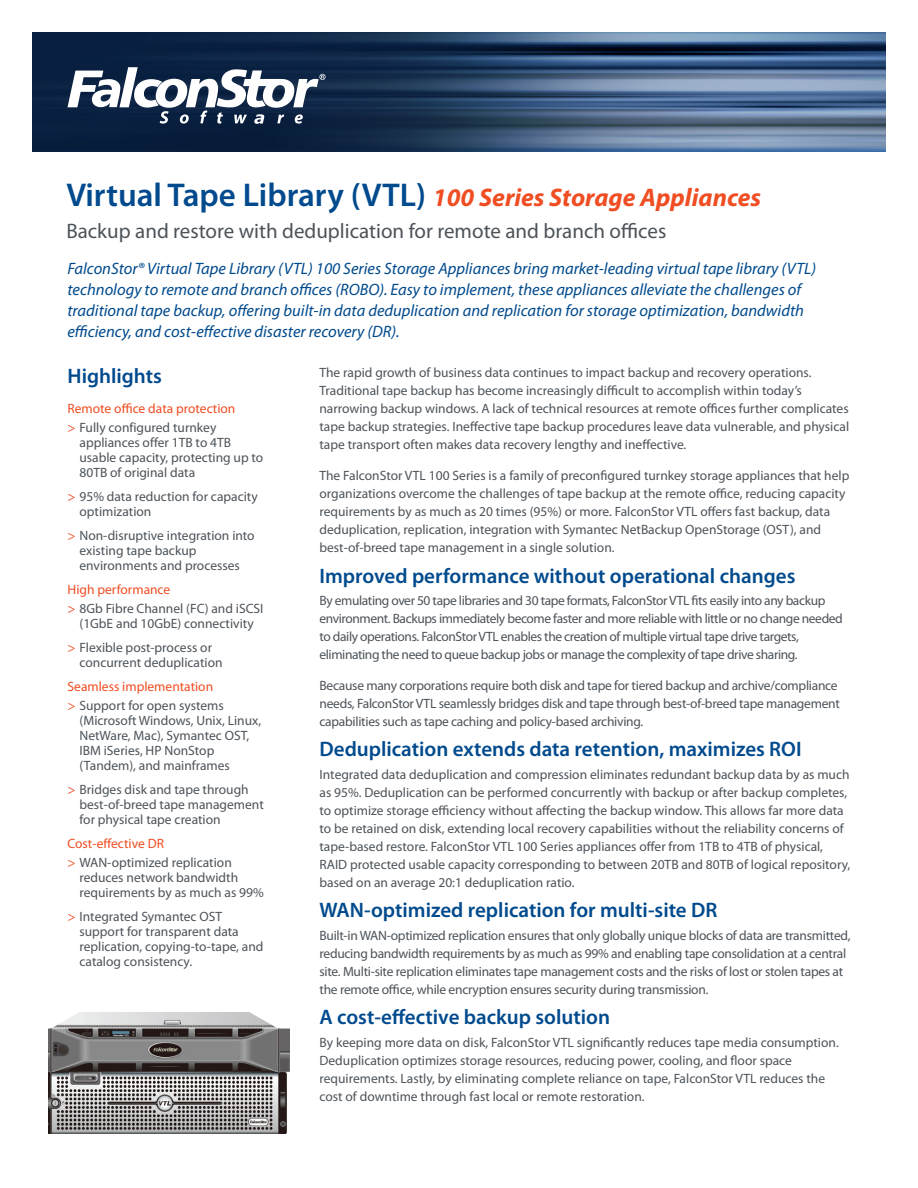
<style>
.page{position:relative;width:918px;height:1188px;background:#fff}
.page>*{position:absolute;margin:0;border:0;box-sizing:border-box;transform-origin:0 0}
._01_1_Main_Title{font:italic 700 25.5px "Myriad Pro";color:#f04d22}
._01_5_Subhead-1{font:600 21px "Myriad Pro";color:#004a8d}
._01_2_Main_Subtitle{font:21px "Myriad Pro";color:#4c5359}
._01_6_Highlights_Hea{font:600 21px "Myriad Pro";color:#004a8d}
._01_3_Intro_Paragrap{font:italic 16.5px/21px "Myriad Pro";color:#004a8d}
._01_4_Body_Text{font:13.5px/18px "Myriad Pro";color:#4c5359}
._01_8_Highlights_Bul{font:13.5px/15px "Myriad Pro";color:#4c5359}
._01_4_Body_Text-2{font:13.5px/18px "Myriad Pro";letter-spacing:-.02em;color:#4c5359}
._01_4_Body_Text-3{font:13.5px/18px "Myriad Pro";letter-spacing:-.03em;color:#4c5359}
._01_7_Highlights_Sub{font:13.5px "Myriad Pro";color:#f04d22}
.s1{font-weight:600;font-style:normal;font-size:33px;color:#004a8d}
.s2{color:#f04d22}
</style>
<div class="page">
<img style="left:32px;top:32px;width:854px;height:120px">
<svg style="left:68px;top:67px;width:258px;height:57px"></svg>
<img style="left:48px;top:1013px;width:241px;height:121px">
<p class="_01_1_Main_Title" style="left:66px;top:181px;width:696px"><span class="s1">Virtual Tape Library (VTL)</span> 100 Series Storage Appliances</p>
<p class="_01_2_Main_Subtitle" style="left:66px;top:218px;width:601px">Backup and restore with deduplication for remote and branch offices</p>
<p class="_01_3_Intro_Paragrap" style="left:68px;top:258px;width:750px">FalconStor® Virtual Tape Library (VTL) 100 Series Storage Appliances bring market-leading virtual tape library (VTL) technology to remote and branch offices (ROBO). Easy to implement, these appliances alleviate the challenges of traditional tape backup, offering built-in data deduplication and replication for storage optimization, bandwidth efficiency, and cost-effective disaster recovery (DR).</p>
<p class="_01_6_Highlights_Hea" style="left:68px;top:362px;width:96px">Highlights</p>
<p class="_01_7_Highlights_Sub" style="left:68px;top:400px;width:169px">Remote office data protection</p>
<p class="_01_8_Highlights_Bul" style="left:80px;top:420px;width:185px;text-indent:-12px"><span class="s2">&gt;</span> Fully configured turnkey appliances offer 1TB to 4TB usable capacity, protecting up to<br>80TB of original data</p>
<p class="_01_8_Highlights_Bul" style="left:80px;top:489px;width:180px;text-indent:-12px"><span class="s2">&gt;</span> 95% data reduction for capacity optimization</p>
<p class="_01_8_Highlights_Bul" style="left:80px;top:528px;width:177px;text-indent:-12px"><span class="s2">&gt;</span> Non-disruptive integration into existing tape backup environments and processes</p>
<p class="_01_7_Highlights_Sub" style="left:68px;top:581px;width:104px">High performance</p>
<p class="_01_8_Highlights_Bul" style="left:68px;top:600px;width:197px;text-align:center"><span class="s2">&gt;</span> 8Gb Fibre Channel (FC) and iSCSI (1GbE and 10GbE) connectivity</p>
<p class="_01_8_Highlights_Bul" style="left:80px;top:639px;width:145px;text-indent:-12px"><span class="s2">&gt;</span> Flexible post-process or concurrent deduplication</p>
<p class="_01_7_Highlights_Sub" style="left:68px;top:678px;width:147px">Seamless implementation</p>
<p class="_01_8_Highlights_Bul" style="left:80px;top:697px;width:183px;text-indent:-12px"><span class="s2">&gt;</span> Support for open systems (Microsoft Windows, Unix, Linux,<br>NetWare, Mac), Symantec OST,<br>IBM iSeries, HP NonStop (Tandem), and mainframes</p>
<p class="_01_8_Highlights_Bul" style="left:80px;top:781px;width:186px;text-indent:-12px"><span class="s2">&gt;</span> Bridges disk and tape through best-of-breed tape management for physical tape creation</p>
<p class="_01_7_Highlights_Sub" style="left:68px;top:835px;width:98px">Cost-effective DR</p>
<p class="_01_8_Highlights_Bul" style="left:80px;top:854px;width:186px;text-indent:-12px"><span class="s2">&gt;</span> WAN-optimized replication reduces network bandwidth requirements by as much as 99%</p>
<p class="_01_8_Highlights_Bul" style="left:80px;top:908px;width:186px;text-indent:-12px"><span class="s2">&gt;</span> Integrated Symantec OST support for transparent data replication, copying-to-tape, and catalog consistency.</p>
<p class="_01_4_Body_Text" style="left:320px;top:363px;width:531px">The rapid growth of business data continues to impact backup and recovery operations.<br>Traditional tape backup has become increasingly difficult to accomplish within today’s narrowing backup windows. A lack of technical resources at remote offices further complicates tape backup strategies. Ineffective tape backup procedures leave data vulnerable, and physical tape transport often makes data recovery lengthy and ineffective.</p>
<p class="_01_4_Body_Text" style="left:320px;top:466px;width:531px">The FalconStor VTL 100 Series is a family of preconfigured turnkey storage appliances that help organizations overcome the challenges of tape backup at the remote office, reducing capacity requirements by as much as 20 times (95%) or more. FalconStor VTL offers fast backup, data deduplication, replication, integration with Symantec NetBackup OpenStorage (OST), and best-of-breed tape management in a single solution.</p>
<p class="_01_5_Subhead-1" style="left:320px;top:562px;width:477px">Improved performance without operational changes</p>
<p class="_01_4_Body_Text-3" style="left:320px;top:591px;width:525px">By emulating over 50 tape libraries and 30 tape formats, FalconStor VTL fits easily into any backup environment. Backups immediately become faster and more reliable with little or no change needed to daily operations. FalconStor VTL enables the creation of multiple virtual tape drive targets, eliminating the need to queue backup jobs or manage the complexity of tape drive sharing.</p>
<p class="_01_4_Body_Text-2" style="left:320px;top:676px;width:522px">Because many corporations require both disk and tape for tiered backup and archive/compliance needs, FalconStor VTL seamlessly bridges disk and tape through best-of-breed tape management capabilities such as tape caching and policy-based archiving.</p>
<p class="_01_5_Subhead-1" style="left:320px;top:736px;width:484px">Deduplication extends data retention, maximizes ROI</p>
<p class="_01_4_Body_Text" style="left:320px;top:765px;width:532px">Integrated data deduplication and compression eliminates redundant backup data by as much as 95%. Deduplication can be performed concurrently with backup or after backup completes, to optimize storage efficiency without affecting the backup window. This allows far more data to be retained on disk, extending local recovery capabilities without the reliability concerns of tape-based restore. FalconStor VTL 100 Series appliances offer from 1TB to 4TB of physical, RAID protected usable capacity corresponding to between 20TB and 80TB of logical repository, based on an average 20:1 deduplication ratio.</p>
<p class="_01_5_Subhead-1" style="left:320px;top:897px;width:399px">WAN-optimized replication for multi-site DR</p>
<p class="_01_4_Body_Text-2" style="left:320px;top:926px;width:533px">Built-in WAN-optimized replication ensures that only globally unique blocks of data are transmitted, reducing bandwidth requirements by as much as 99% and enabling tape consolidation at a central site. Multi-site replication eliminates tape management costs and the risks of lost or stolen tapes at the remote office, while encryption ensures security during transmission.</p>
<p class="_01_5_Subhead-1" style="left:320px;top:1004px;width:292px">A cost-effective backup solution</p>
<p class="_01_4_Body_Text" style="left:320px;top:1033px;width:521px">By keeping more data on disk, FalconStor VTL significantly reduces tape media consumption.<br>Deduplication optimizes storage resources, reducing power, cooling, and floor space requirements. Lastly, by eliminating complete reliance on tape, FalconStor VTL reduces the cost of downtime through fast local or remote restoration.</p>
</div>
